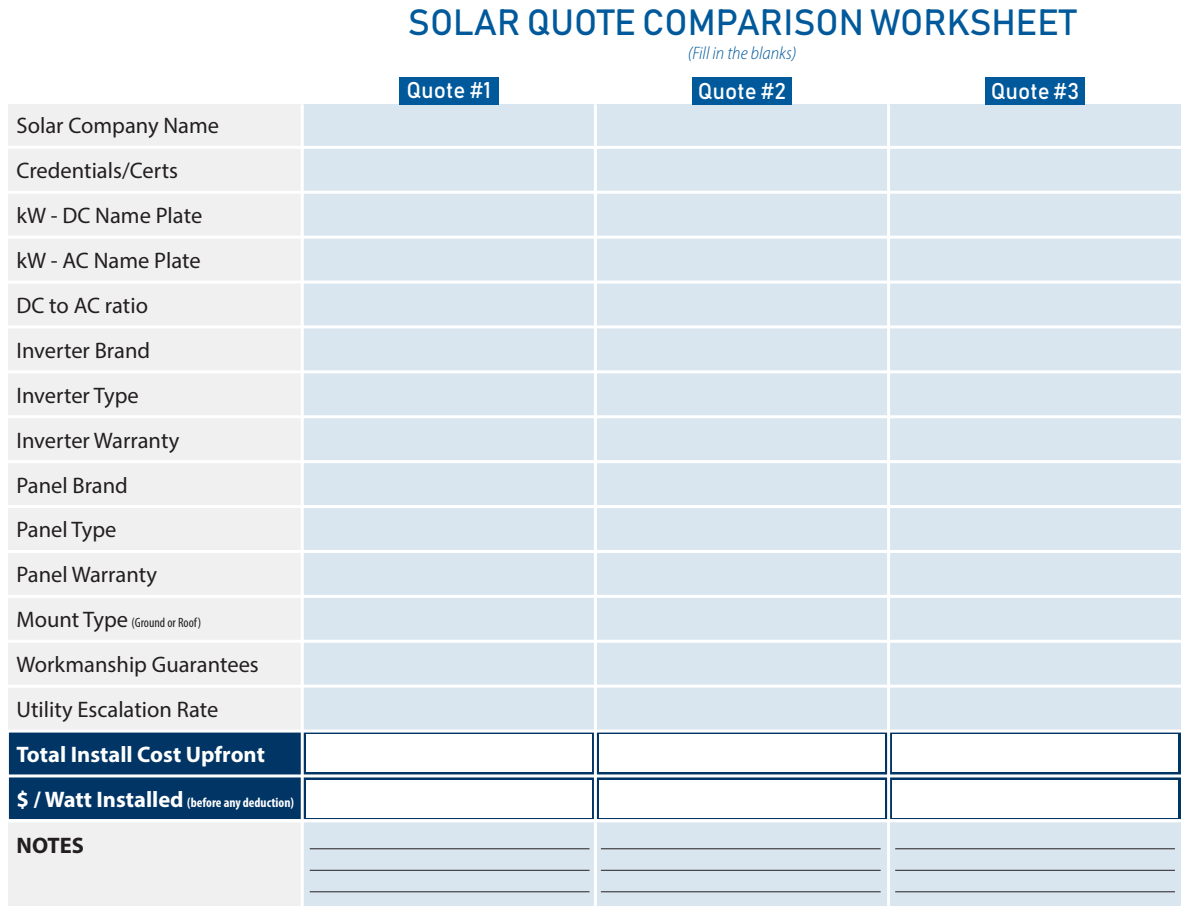
<style>
.page{position:relative;width:1188px;height:918px;background:#fff}
.page>*{position:absolute;margin:0;border:0;box-sizing:border-box;transform-origin:0 0}
.t1{font:36px "Bahnschrift";color:#00599b}
.t2{font:22.5px "Myriad Pro";color:#231f20}
.t3{font:700 22.5px "Myriad Pro";color:#fff}
.t4{font:22.5px "Bahnschrift";color:#fff}
.t5{font:700 22.5px "Myriad Pro";color:#231f20}
.t6{font:italic 300 semi-condensed 18px "Myriad Pro";color:#00599b}
.t7{font:700 condensed 13.5px "Myriad Pro";color:#fff}
.t8{font:condensed 13.5px "Myriad Pro";color:#231f20}
.s1{font-stretch:normal;font-size:22.5px}
</style>
<div class="page">
<div style="left:301px;top:104px;width:879px;height:802px;background:#d9e6f0"></div>
<div style="left:9px;top:104px;width:292px;height:802px;background:#f0f0f0"></div>
<div style="left:9px;top:733px;width:1171px;height:86px;background:#003565"></div>
<div style="left:306px;top:734px;width:286px;height:38px;background:#fff"></div>
<div style="left:306px;top:780px;width:286px;height:38px;background:#fff"></div>
<div style="left:599px;top:734px;width:286px;height:38px;background:#fff"></div>
<div style="left:599px;top:780px;width:286px;height:38px;background:#fff"></div>
<div style="left:892px;top:734px;width:286px;height:38px;background:#fff"></div>
<div style="left:892px;top:780px;width:286px;height:38px;background:#fff"></div>
<hr style="left:5px;top:819px;width:1180px;height:3px;background:#fff">
<hr style="left:310px;top:870px;width:280px;height:1px;background:#231f20">
<hr style="left:310px;top:848px;width:280px;height:1px;background:#231f20">
<hr style="left:310px;top:891px;width:280px;height:1px;background:#231f20">
<hr style="left:601px;top:870px;width:280px;height:1px;background:#231f20">
<hr style="left:601px;top:848px;width:280px;height:1px;background:#231f20">
<hr style="left:601px;top:891px;width:280px;height:1px;background:#231f20">
<hr style="left:895px;top:870px;width:280px;height:1px;background:#231f20">
<hr style="left:895px;top:848px;width:280px;height:1px;background:#231f20">
<hr style="left:895px;top:891px;width:280px;height:1px;background:#231f20">
<hr style="left:594px;top:104px;width:3px;height:802px;background:#fff">
<hr style="left:301px;top:104px;width:3px;height:802px;background:#fff">
<hr style="left:887px;top:104px;width:3px;height:802px;background:#fff">
<hr style="left:5px;top:146px;width:1180px;height:3px;background:#fff">
<hr style="left:5px;top:281px;width:1180px;height:3px;background:#fff">
<hr style="left:5px;top:415px;width:1180px;height:3px;background:#fff">
<hr style="left:5px;top:550px;width:1180px;height:3px;background:#fff">
<hr style="left:5px;top:685px;width:1180px;height:3px;background:#fff">
<hr style="left:5px;top:191px;width:1180px;height:3px;background:#fff">
<hr style="left:5px;top:325px;width:1180px;height:3px;background:#fff">
<hr style="left:5px;top:460px;width:1180px;height:3px;background:#fff">
<hr style="left:5px;top:595px;width:1180px;height:3px;background:#fff">
<hr style="left:5px;top:730px;width:1180px;height:3px;background:#fff">
<hr style="left:5px;top:236px;width:1180px;height:3px;background:#fff">
<hr style="left:5px;top:370px;width:1180px;height:3px;background:#fff">
<hr style="left:5px;top:505px;width:1180px;height:3px;background:#fff">
<hr style="left:5px;top:640px;width:1180px;height:3px;background:#fff">
<hr style="left:5px;top:774px;width:1180px;height:3px;background:#fff">
<div style="left:399px;top:77px;width:100px;height:27px;background:#00599b"></div>
<div style="left:692px;top:77px;width:100px;height:27px;background:#00599b"></div>
<div style="left:985px;top:77px;width:100px;height:27px;background:#00599b"></div>
<p class="t2" style="left:16px;top:112px;width:204px">Solar Company Name</p>
<p class="t2" style="left:16px;top:157px;width:163px">Credentials/Certs</p>
<p class="t2" style="left:16px;top:202px;width:187px">kW - DC Name Plate</p>
<p class="t2" style="left:16px;top:247px;width:186px">kW - AC Name Plate</p>
<p class="t2" style="left:16px;top:292px;width:133px">DC to AC ratio</p>
<p class="t2" style="left:16px;top:336px;width:135px">Inverter Brand</p>
<p class="t2" style="left:16px;top:381px;width:124px">Inverter Type</p>
<p class="t2" style="left:16px;top:426px;width:164px">Inverter Warranty</p>
<p class="t2" style="left:16px;top:471px;width:113px">Panel Brand</p>
<p class="t2" style="left:16px;top:516px;width:102px">Panel Type</p>
<p class="t2" style="left:16px;top:561px;width:142px">Panel Warranty</p>
<p class="t8" style="left:16px;top:615px;width:186px"><span class="s1">Mount Type</span> (Ground or Roof)</p>
<p class="t2" style="left:16px;top:651px;width:244px">Workmanship Guarantees</p>
<p class="t2" style="left:16px;top:695px;width:203px">Utility Escalation Rate</p>
<p class="t3" style="left:16px;top:740px;width:250px">Total Install Cost Upfront</p>
<p class="t7" style="left:16px;top:794px;width:279px"><span class="s1">$ / Watt Installed</span> (before any deduction)</p>
<p class="t5" style="left:16px;top:831px;width:69px">NOTES</p>
<p class="t1" style="left:408px;top:0;width:670px">SOLAR QUOTE COMPARISON WORKSHEET</p>
<p class="t6" style="left:688px;top:43px;width:110px">(Fill in the blanks)</p>
<p class="t4" style="left:407px;top:76px;width:86px">Quote #1</p>
<p class="t4" style="left:698px;top:77px;width:90px">Quote #2</p>
<p class="t4" style="left:991px;top:77px;width:90px">Quote #3</p>
</div>
